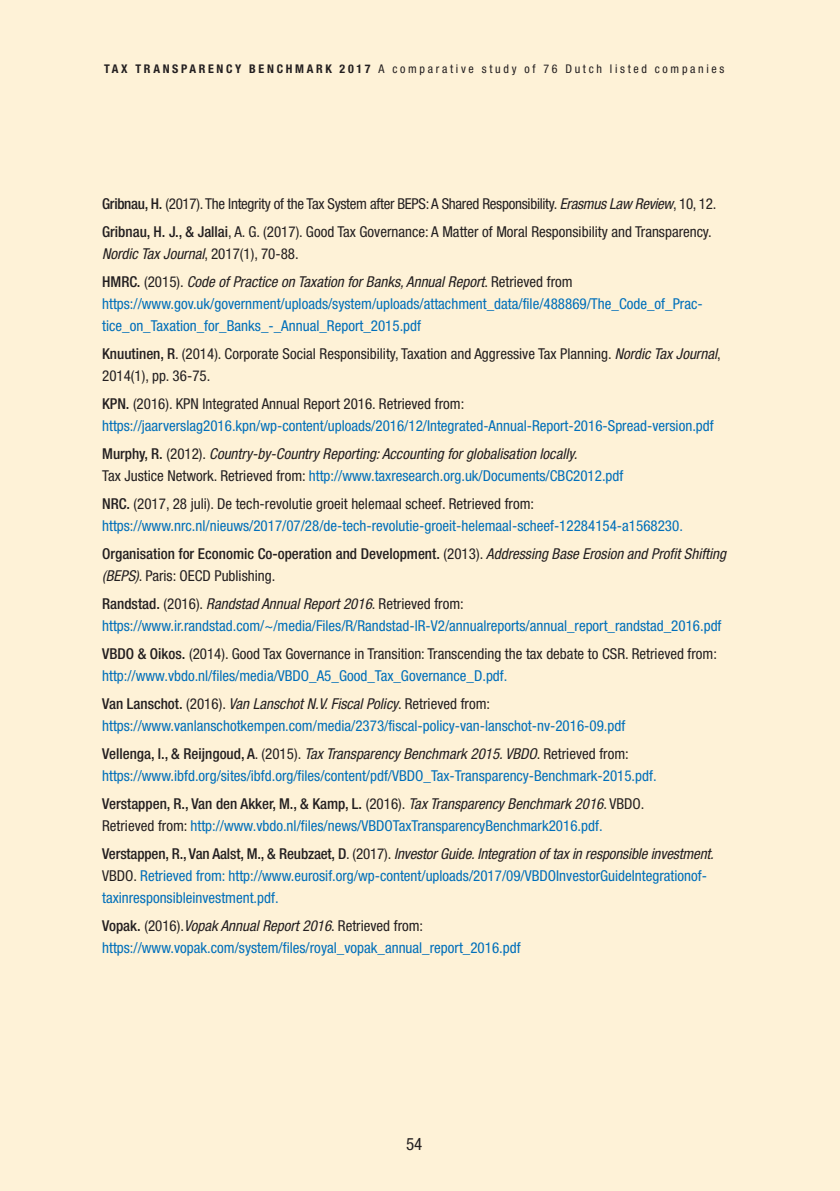
<style>
.page{position:relative;width:840px;height:1191px;background:#fff}
.page>*{position:absolute;margin:0;border:0;box-sizing:border-box;transform-origin:0 0}
.t1{font:condensed 17px "Helvetica Neue LT Std";color:#231f20}
.t2{font:condensed 15px/22px "Helvetica Neue LT Std";color:#006fba}
.t3{font:condensed 15px/22px "Helvetica Neue LT Std";color:#231f20}
.t4{font:italic condensed 15px/28px "Helvetica Neue LT Std";color:#231f20}
.t5{font:condensed 15px/28px "Helvetica Neue LT Std";letter-spacing:-.02em;color:#231f20}
.t6{font:500 condensed 15px/22px "Helvetica Neue LT Std";color:#231f20}
.t7{font:condensed 12px "Helvetica Neue LT Std";letter-spacing:.22em;color:#231f20}
.s1{font-weight:700}
.s2{font-weight:500}
.s3{font-style:italic}
.s4{font-style:normal}
.s5{font-weight:500;font-style:normal}
.s6{font-weight:500;color:#231f20}
.s7{color:#231f20}
.s8{font-style:normal;color:#006fba}
.s9{font-weight:400}
.s10{font-weight:400;font-style:italic}
.s11{font-style:italic;color:#231f20}
.s12{color:#006fba}
</style>
<div class="page">
<div style="left:0;top:0;width:839px;height:1191px;background:#fef2d7"></div>
<p class="t7" style="left:104px;top:65px;width:621px"><span class="s1">TAX TRANSPARENCY BENCHMARK 2017</span> A comparative study of 76 Dutch listed companies</p>
<p class="t5" style="left:102px;top:191px;width:615px"><span class="s2">Gribnau, H.</span> (2017). The Integrity of the Tax System after BEPS: A Shared Responsibility. <span class="s3">Erasmus Law Review</span>, 10, 12.<br><span class="s2">Gribnau, H. J., &amp; Jallai</span>, A. G. (2017). Good Tax Governance: A Matter of Moral Responsibility and Transparency.</p>
<p class="t4" style="left:102px;top:241px;width:472px">Nordic Tax Journal<span class="s4">, 2017(1), 70-88.<br></span><span class="s5">HMRC.</span> <span class="s4">(2015).</span> Code of Practice on Taxation for Banks, Annual Report<span class="s4">. Retrieved from</span></p>
<p class="t2" style="left:102px;top:294px;width:601px">https://www.gov.uk/government/uploads/system/uploads/attachment_data/file/488869/The_Code_of_Prac&shy;tice_on_Taxation_for_Banks_-_Annual_Report_2015.pdf</p>
<p class="t3" style="left:102px;top:344px;width:619px"><span class="s2">Knuutinen, R</span>. (2014). Corporate Social Responsibility, Taxation and Aggressive Tax Planning. <span class="s3">Nordic Tax Journal</span>,<br>2014(1), pp. 36-75.</p>
<p class="t2" style="left:102px;top:394px;width:612px"><span class="s6">KPN.</span> <span class="s7">(2016). KPN Integrated Annual Report 2016. Retrieved from: </span>https://jaarverslag2016.kpn/wp-content/uploads/2016/12/Integrated-Annual-Report-2016-Spread-version.pdf</p>
<p class="t4" style="left:102px;top:444px;width:522px;line-height:22px"><span class="s5">Murphy, R.</span> <span class="s4">(2012).</span> Country-by-Country Reporting: Accounting for globalisation locally.<br><span class="s4">Tax Justice Network. Retrieved from:</span> <span class="s8">http://www.taxresearch.org.uk/Documents/CBC2012.pdf</span></p>
<p class="t2" style="left:102px;top:494px;width:582px"><span class="s6">NRC.</span> <span class="s7">(2017, 28 juli). De tech-revolutie groeit helemaal scheef. Retrieved from: </span>https://www.nrc.nl/nieuws/2017/07/28/de-tech-revolutie-groeit-helemaal-scheef-12284154-a1568230.</p>
<p class="t6" style="left:102px;top:544px;width:625px">Organisation for Economic Co-operation and Development. <span class="s9">(2013).</span> <span class="s10">Addressing Base Erosion and Profit Shifting (BEPS)</span><span class="s9">. Paris: OECD Publishing.</span></p>
<p class="t2" style="left:102px;top:594px;width:620px"><span class="s6">Randstad.</span> <span class="s7">(2016).</span> <span class="s11">Randstad Annual Report 2016</span><span class="s7">. Retrieved from: </span>https://www.ir.randstad.com/~/media/Files/R/Randstad-IR-V2/annualreports/annual_report_randstad_2016.pdf</p>
<p class="t3" style="left:102px;top:644px;width:616px"><span class="s2">VBDO &amp; Oikos.</span> (2014). Good Tax Governance in Transition: Transcending the tax debate to CSR. Retrieved from: <span class="s12">http://www.vbdo.nl/files/media/VBDO_A5_Good_Tax_Governance_D.pdf.</span></p>
<p class="t2" style="left:102px;top:694px;width:524px"><span class="s6">Van Lanschot.</span> <span class="s7">(2016).</span> <span class="s11">Van Lanschot N.V. Fiscal Policy</span><span class="s7">. Retrieved from: </span>https://www.vanlanschotkempen.com/media/2373/fiscal-policy-van-lanschot-nv-2016-09.pdf</p>
<p class="t2" style="left:102px;top:744px;width:555px"><span class="s6">Vellenga, I., &amp; Reijngoud, A</span><span class="s7">. (2015).</span> <span class="s11">Tax Transparency Benchmark 2015. VBDO</span><span class="s7">. Retrieved from: </span>https://www.ibfd.org/sites/ibfd.org/files/content/pdf/VBDO_Tax-Transparency-Benchmark-2015.pdf.</p>
<p class="t2" style="left:102px;top:794px;width:543px"><span class="s6">Verstappen, R., Van den Akker, M., &amp; Kamp, L.</span> <span class="s7">(2016).</span> <span class="s11">Tax Transparency Benchmark 2016</span><span class="s7">. VBDO.<br>Retrieved from:</span> http://www.vbdo.nl/files/news/VBDOTaxTransparencyBenchmark2016.pdf.</p>
<p class="t2" style="left:102px;top:844px;width:613px"><span class="s6">Verstappen, R., Van Aalst, M., &amp; Reubzaet, D</span><span class="s7">. (2017).</span> <span class="s11">Investor Guide. Integration of tax in responsible investment.<br></span><span class="s7">VBDO.</span> Retrieved from: http://www.eurosif.org/wp-content/uploads/2017/09/VBDOInvestorGuideIntegrationof&shy;taxinresponsibleinvestment.pdf.</p>
<p class="t2" style="left:102px;top:916px;width:420px"><span class="s6">Vopak.</span> <span class="s7">(2016).</span><span class="s11">Vopak Annual Report 2016</span><span class="s7">. Retrieved from: </span>https://www.vopak.com/system/files/royal_vopak_annual_report_2016.pdf</p>
<p class="t1" style="left:406px;top:1137px;width:18px">54</p>
</div>
